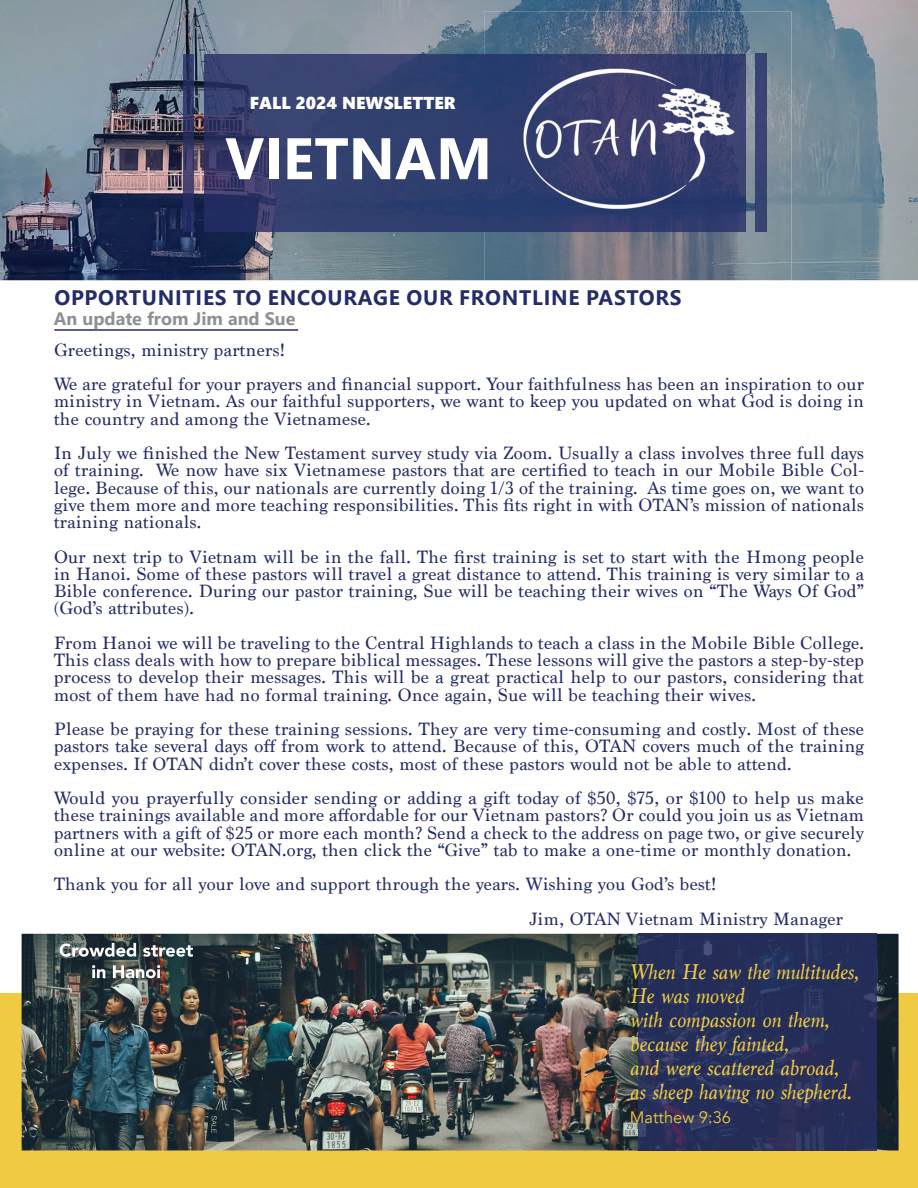
<style>
.page{position:relative;width:918px;height:1188px;background:#fff}
.page>*{position:absolute;margin:0;border:0;box-sizing:border-box;transform-origin:0 0}
.t1{font:700 58.5px "Segoe UI";color:#fff}
.t2{font:italic 21px/24px "Marion";color:#efca42}
.t3{font:700 21px "Segoe UI";letter-spacing:.035em;color:#242d67}
.t4{font:700 18px "Segoe UI";color:#8f9093}
.t5{font:17.55px/17.2px "Marion";letter-spacing:.02em;color:#242d67;text-align:justify}
.t6{font:17.25px "Segoe UI Black";color:#fff}
.t7{font:16.5px "Avenir";color:#efca42}
</style>
<div class="page">
<img style="left:0;top:0;width:918px;height:280px">
<img style="left:204px;top:54px;width:280px;height:178px">
<img style="left:484px;top:12px;width:307px;height:269px">
<div style="left:0;top:994px;width:918px;height:194px;background:#efca42"></div>
<img style="left:183px;top:54px;width:11px;height:178px">
<img style="left:22px;top:934px;width:877px;height:216px">
<hr style="left:54px;top:329px;width:244px;height:2px;background:#242d67">
<img style="left:60px;top:943px;width:147px;height:14px">
<img style="left:92px;top:965px;width:69px;height:13px">
<div style="left:756px;top:54px;width:10px;height:178px;background:#3a4372"></div>
<img style="left:639px;top:934px;width:237px;height:216px">
<p class="t6" style="left:250px;top:90px;width:207px">FALL 2024 NEWSLETTER</p>
<h1 class="t1" style="left:225px;top:103px;width:268px">VIETNAM</h1>
<p class="t3" style="left:54px;top:278px;width:629px">OPPORTUNITIES TO ENCOURAGE OUR FRONTLINE PASTORS</p>
<p class="t5" style="left:54px;top:333px;width:812px;line-height:34.5px">Greetings, ministry partners!<br>We are grateful for your prayers and financial support. Your faithfulness has been an inspiration to our</p>
<p class="t5" style="left:54px;top:394px;width:812px">ministry in Vietnam. As our faithful supporters, we want to keep you updated on what God is doing in the country and among the Vietnamese.</p>
<p class="t5" style="left:54px;top:445px;width:812px">In July we finished the New Testament survey study via Zoom. Usually a class involves three full days of training. We now have six Vietnamese pastors that are certified to teach in our Mobile Bible Col&shy;lege. Because of this, our nationals are currently doing 1/3 of the training. As time goes on, we want to give them more and more teaching responsibilities. This fits right in with OTAN’s mission of nationals training nationals.</p>
<p class="t5" style="left:54px;top:549px;width:812px">Our next trip to Vietnam will be in the fall. The first training is set to start with the Hmong people in Hanoi. Some of these pastors will travel a great distance to attend. This training is very similar to a Bible conference. During our pastor training, Sue will be teaching their wives on “The Ways Of God” (God’s attributes).</p>
<p class="t5" style="left:54px;top:635px;width:812px">From Hanoi we will be traveling to the Central Highlands to teach a class in the Mobile Bible College.<br>This class deals with how to prepare biblical messages. These lessons will give the pastors a step-by-step process to develop their messages. This will be a great practical help to our pastors, considering that most of them have had no formal training. Once again, Sue will be teaching their wives.</p>
<p class="t5" style="left:54px;top:721px;width:812px">Please be praying for these training sessions. They are very time-consuming and costly. Most of these pastors take several days off from work to attend. Because of this, OTAN covers much of the training expenses. If OTAN didn’t cover these costs, most of these pastors would not be able to attend.</p>
<p class="t5" style="left:54px;top:790px;width:812px">Would you prayerfully consider sending or adding a gift today of $50, $75, or $100 to help us make these trainings available and more affordable for our Vietnam pastors? Or could you join us as Vietnam partners with a gift of $25 or more each month? Send a check to the address on page two, or give securely online at our website: OTAN.org, then click the “Give” tab to make a one-time or monthly donation.</p>
<p class="t5" style="left:529px;top:868px;width:315px;line-height:34.5px;text-indent:-475px">Thank you for all your love and support through the years. Wishing you God’s best!<br>Jim, OTAN Vietnam Ministry Manager</p>
<p class="t4" style="left:54px;top:301px;width:243px">An update from Jim and Sue</p>
<p class="t2" style="left:630px;top:960px;width:231px">When He saw the multitudes,<br>He was moved<br>with compassion on them, because they fainted,<br>and were scattered abroad, as sheep having no shepherd.</p>
<p class="t7" style="left:630px;top:1107px;width:103px">Matthew 9:36</p>
</div>
